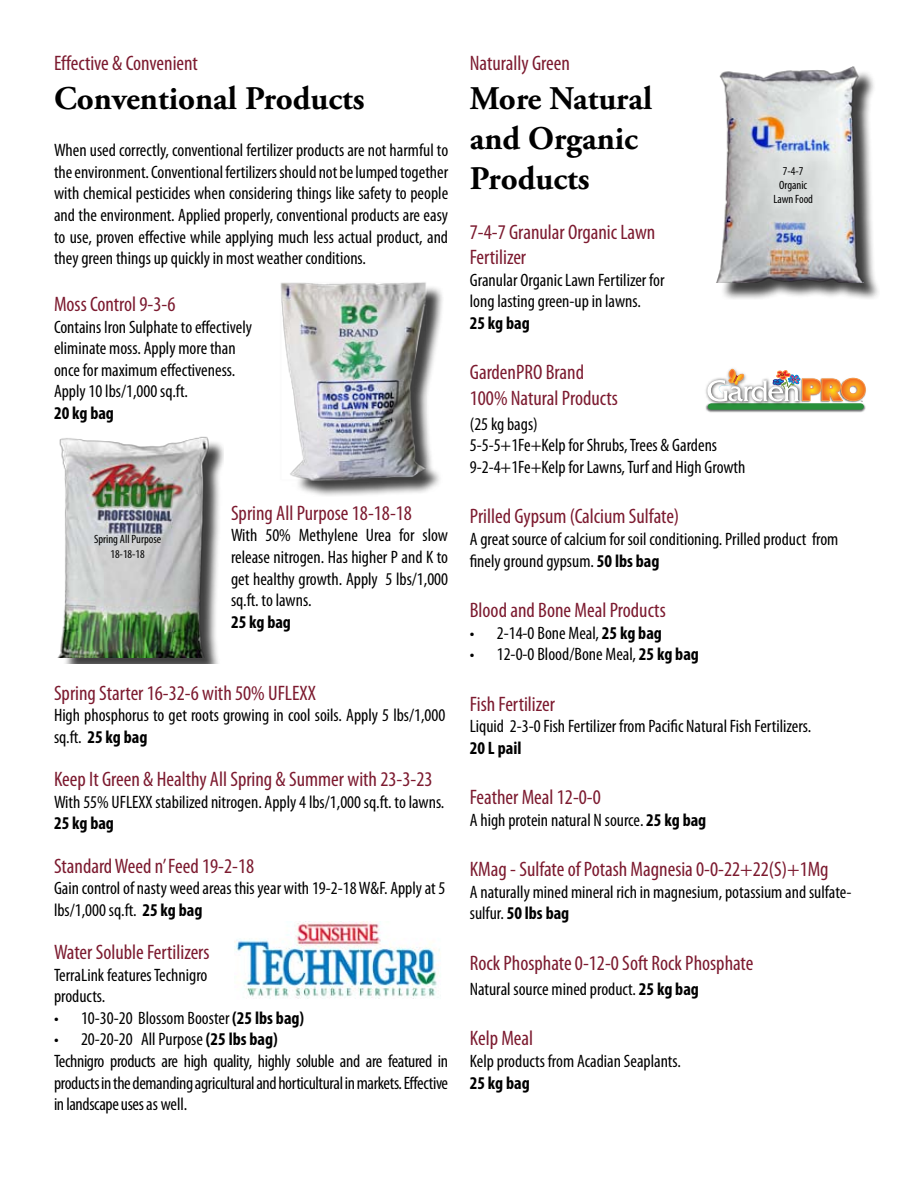
<style>
.page{position:relative;width:918px;height:1188px;background:#fff}
.page>*{position:absolute;margin:0;border:0;box-sizing:border-box;transform-origin:0 0}
.t1{font:700 33px/39.6px "Adobe Garamond Pro";color:#000}
.t2{font:condensed 21px/25.2px "Myriad Pro";color:#7c1a2f}
.t3{font:condensed 18px/21.6px "Myriad Pro";color:#000}
.t4{font:condensed 18px/21.6px "Myriad Pro";letter-spacing:-.02em;color:#000}
.t5{font:700 condensed 18px "Myriad Pro";color:#000}
.t6{font:condensed 12px/14.4px "Myriad Pro";color:#000;text-align:center}
.s1{font-weight:700}
</style>
<div class="page">
<div style="left:283px;top:284px;width:161px;height:213px;background:#000;opacity:.75"></div>
<img style="left:280px;top:282px;width:162px;height:205px">
<div style="left:60px;top:428px;width:164px;height:236px;background:#000;opacity:.75"></div>
<img style="left:58px;top:428px;width:153px;height:229px">
<img style="left:705px;top:407px;width:85px;height:6px">
<img style="left:829px;top:385px;width:37px;height:28px">
<img style="left:705px;top:386px;width:2px;height:21px">
<img style="left:707px;top:369px;width:158px;height:41px">
<img style="left:234px;top:921px;width:206px;height:78px">
<div style="left:718px;top:69px;width:162px;height:231px;background:#000;opacity:.75"></div>
<img style="left:716px;top:66px;width:148px;height:217px">
<p class="t2" style="left:54px;top:50px;width:145px">Effective &amp; Convenient</p>
<h1 class="t1" style="left:54px;top:80px;width:312px">Conventional Products</h1>
<p class="t3" style="left:54px;top:139px;width:396px;text-align:justify">When used correctly, conventional fertilizer products are not harmful to the environment. Conventional fertilizers should not be lumped together with chemical pesticides when considering things like safety to people and the environment. Applied properly, conventional products are easy to use, proven effective while applying much less actual product, and they green things up quickly in most weather conditions.</p>
<p class="t2" style="left:54px;top:291px;width:123px">Moss Control 9-3-6</p>
<p class="t3" style="left:54px;top:316px;width:200px">Contains Iron Sulphate to effectively eliminate moss. Apply more than once for maximum effectiveness.<br>Apply 10 lbs/1,000 sq.ft.</p>
<p class="t5" style="left:54px;top:402px;width:62px">20 kg bag</p>
<p class="t6" style="left:94px;top:532px;width:69px">Spring All Purpose<br>18-18-18</p>
<p class="t2" style="left:231px;top:500px;width:183px">Spring All Purpose 18-18-18</p>
<p class="t3" style="left:231px;top:524px;width:219px;text-align:justify">With 50% Methylene Urea for slow release nitrogen. Has higher P and K to get healthy growth. Apply 5 lbs/1,000 sq.ft. to lawns.</p>
<p class="t5" style="left:231px;top:611px;width:62px">25 kg bag</p>
<p class="t2" style="left:54px;top:680px;width:264px">Spring Starter 16-32-6 with 50% UFLEXX</p>
<p class="t3" style="left:54px;top:704px;width:393px">High phosphorus to get roots growing in cool soils. Apply 5 lbs/1,000 sq.ft. <span class="s1">25 kg bag</span></p>
<p class="t2" style="left:54px;top:766px;width:380px">Keep It Green &amp; Healthy All Spring &amp; Summer with 23-3-23</p>
<p class="t3" style="left:54px;top:791px;width:392px">With 55% UFLEXX stabilized nitrogen. Apply 4 lbs/1,000 sq.ft. to lawns.</p>
<p class="t5" style="left:54px;top:812px;width:62px">25 kg bag</p>
<p class="t2" style="left:54px;top:853px;width:202px">Standard Weed n’ Feed 19-2-18</p>
<p class="t3" style="left:54px;top:877px;width:393px">Gain control of nasty weed areas this year with 19-2-18 W&amp;F. Apply at 5 lbs/1,000 sq.ft. <span class="s1">25 kg bag</span></p>
<p class="t2" style="left:54px;top:939px;width:157px">Water Soluble Fertilizers</p>
<p class="t3" style="left:54px;top:964px;width:155px">TerraLink features Technigro products.</p>
<p class="t3" style="left:54px;top:1007px;width:252px">• 10-30-20 Blossom Booster <span class="s1">(25 lbs bag)</span></p>
<p class="t4" style="left:54px;top:1028px;width:396px">• 20-20-20 All Purpose <span class="s1">(25 lbs bag)<br></span>Technigro products are high quality, highly soluble and are featured in products in the demanding agricultural and horticultural in markets. Effective in landscape uses as well.</p>
<p class="t2" style="left:470px;top:50px;width:102px">Naturally Green</p>
<h1 class="t1" style="left:470px;top:80px;width:184px">More Natural and Organic<br>Products</h1>
<p class="t2" style="left:470px;top:219px;width:187px">7-4-7 Granular Organic Lawn<br>Fertilizer</p>
<p class="t3" style="left:470px;top:269px;width:196px">Granular Organic Lawn Fertilizer for long lasting green-up in lawns.</p>
<p class="t5" style="left:470px;top:312px;width:62px">25 kg bag</p>
<p class="t2" style="left:470px;top:360px;width:150px">GardenPRO Brand<br>100% Natural Products</p>
<p class="t3" style="left:470px;top:413px;width:277px">(25 kg bags)<br>5-5-5+1Fe+Kelp for Shrubs, Trees &amp; Gardens<br>9-2-4+1Fe+Kelp for Lawns, Turf and High Growth</p>
<p class="t2" style="left:470px;top:504px;width:211px">Prilled Gypsum (Calcium Sulfate)</p>
<p class="t3" style="left:470px;top:528px;width:370px">A great source of calcium for soil conditioning. Prilled product from finely ground gypsum. <span class="s1">50 lbs bag</span></p>
<p class="t2" style="left:470px;top:597px;width:197px">Blood and Bone Meal Products</p>
<p class="t3" style="left:470px;top:622px;width:194px">• 2-14-0 Bone Meal, <span class="s1">25 kg bag</span></p>
<p class="t3" style="left:470px;top:643px;width:231px">• 12-0-0 Blood/Bone Meal, <span class="s1">25 kg bag</span></p>
<p class="t2" style="left:470px;top:691px;width:87px">Fish Fertilizer</p>
<p class="t3" style="left:470px;top:715px;width:343px">Liquid 2-3-0 Fish Fertilizer from Pacific Natural Fish Fertilizers.</p>
<p class="t5" style="left:470px;top:737px;width:53px">20 L pail</p>
<p class="t2" style="left:470px;top:784px;width:133px">Feather Meal 12-0-0</p>
<p class="t3" style="left:470px;top:809px;width:238px">A high protein natural N source. <span class="s1">25 kg bag</span></p>
<p class="t2" style="left:470px;top:856px;width:360px">KMag - Sulfate of Potash Magnesia 0-0-22+22(S)+1Mg</p>
<p class="t3" style="left:470px;top:881px;width:383px">A naturally mined mineral rich in magnesium, potassium and sulfate&shy;sulfur. <span class="s1">50 lbs bag</span></p>
<p class="t2" style="left:470px;top:950px;width:285px">Rock Phosphate 0-12-0 Soft Rock Phosphate</p>
<p class="t3" style="left:470px;top:978px;width:231px">Natural source mined product. <span class="s1">25 kg bag</span></p>
<p class="t2" style="left:470px;top:1026px;width:65px">Kelp Meal</p>
<p class="t3" style="left:470px;top:1050px;width:213px">Kelp products from Acadian Seaplants.</p>
<p class="t5" style="left:470px;top:1071px;width:62px">25 kg bag</p>
<p class="t6" style="left:773px;top:163px;width:41px">7-4-7<br>Organic<br>Lawn Food</p>
</div>
